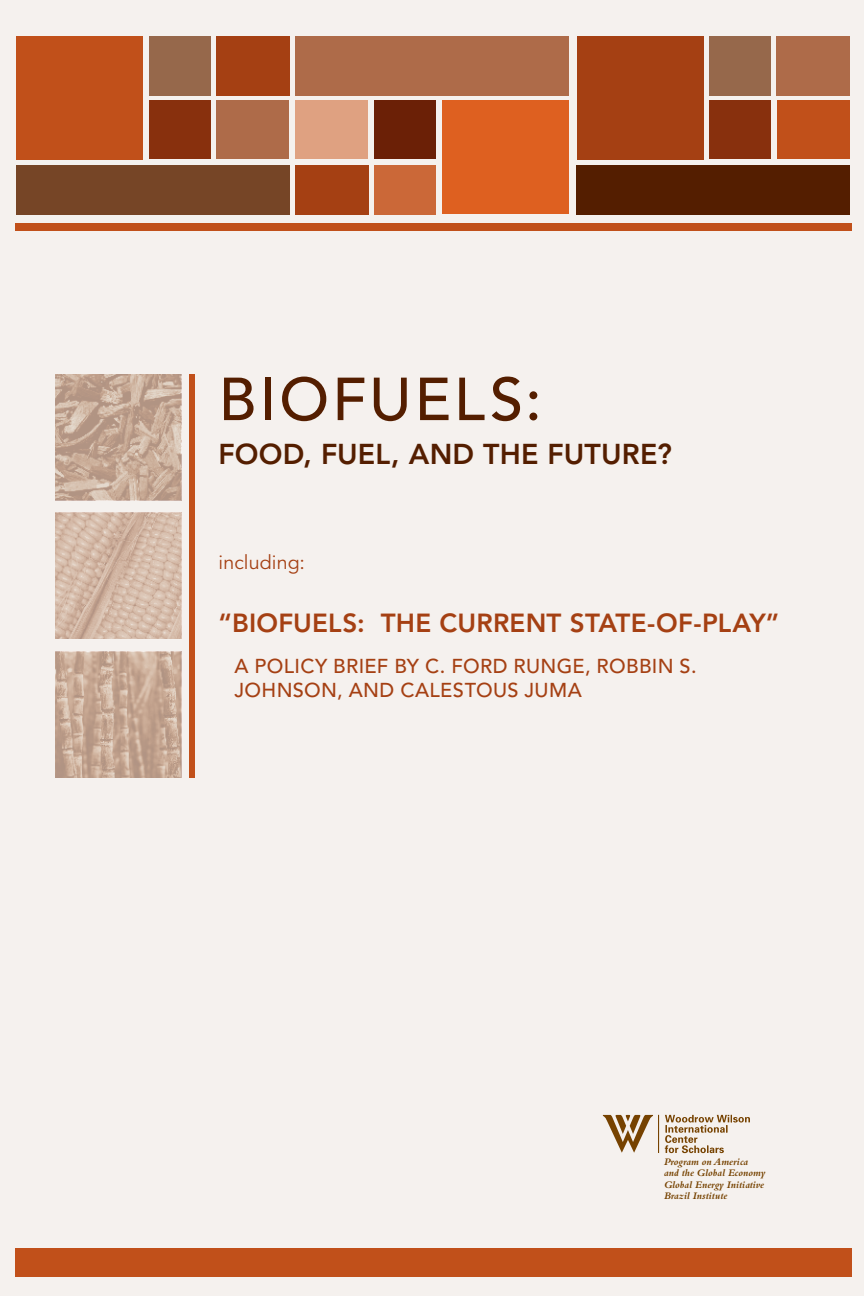
<style>
.page{position:relative;width:864px;height:1296px;background:#f5f1ee}
.page>*{position:absolute;margin:0;border:0;box-sizing:border-box;transform-origin:0 0}
.t1{font:500 60px "Avenir";letter-spacing:.05em;color:#541e00}
.t2{font:800 28.6px "Avenir";letter-spacing:.01em;color:#541e00}
.t3{font:800 26px "Avenir";letter-spacing:.01em;color:#a54013}
.t4{font:500 20px/24px "Avenir";letter-spacing:.015em;color:#a54013}
.t5{font:19.6px "Avenir";letter-spacing:.005em;color:#a54013}
.t6{font:italic 700 10.4px/11.4px "Bembo";color:#764200}
</style>
<div class="page">
<div style="left:16px;top:36px;width:126px;height:123px;background:#c1501a"></div>
<div style="left:16px;top:165px;width:273px;height:49px;background:#764526"></div>
<div style="left:149px;top:36px;width:61px;height:59px;background:#96684b"></div>
<div style="left:216px;top:36px;width:73px;height:59px;background:#a54013"></div>
<div style="left:149px;top:101px;width:61px;height:58px;background:#88300d"></div>
<div style="left:216px;top:101px;width:73px;height:58px;background:#ae6b49"></div>
<div style="left:442px;top:100px;width:126px;height:114px;background:#de6020"></div>
<div style="left:295px;top:36px;width:273px;height:59px;background:#ae6b49"></div>
<div style="left:374px;top:165px;width:61px;height:49px;background:#cb6838"></div>
<div style="left:295px;top:165px;width:73px;height:49px;background:#a54013"></div>
<div style="left:374px;top:100px;width:61px;height:59px;background:#6b2006"></div>
<div style="left:295px;top:100px;width:73px;height:59px;background:#dfa181"></div>
<div style="left:577px;top:36px;width:126px;height:123px;background:#a54013"></div>
<div style="left:577px;top:165px;width:273px;height:49px;background:#541e00"></div>
<div style="left:710px;top:36px;width:61px;height:59px;background:#96684b"></div>
<div style="left:777px;top:36px;width:73px;height:59px;background:#ae6b49"></div>
<div style="left:710px;top:101px;width:61px;height:58px;background:#88300d"></div>
<div style="left:777px;top:101px;width:73px;height:58px;background:#c1501a"></div>
<div style="left:15px;top:1248px;width:837px;height:29px;background:#c1501a"></div>
<div style="left:15px;top:224px;width:837px;height:7px;background:#c1501a"></div>
<svg style="left:665px;top:1115px;width:85px;height:38px"></svg>
<hr style="left:658px;top:1115px;width:1px;height:38px;background:#764200">
<svg style="left:603px;top:1115px;width:50px;height:38px"></svg>
<img style="left:55px;top:374px;width:126px;height:126px">
<img style="left:55px;top:513px;width:126px;height:126px">
<img style="left:55px;top:652px;width:126px;height:126px">
<div style="left:189px;top:374px;width:5px;height:404px;background:#c1501a"></div>
<p class="t1" style="left:219px;top:365px;width:325px">BIOFUELS:</p>
<p class="t2" style="left:219px;top:437px;width:402px">FOOD, FUEL, AND THE FUTURE</p>
<p class="t2" style="left:657px;top:437px;width:16px">?</p>
<p class="t5" style="left:219px;top:551px;width:88px">including:</p>
<p class="t3" style="left:219px;top:607px;width:562px">“BIOFUELS: THE CURRENT STATE-OF-PLAY”</p>
<p class="t4" style="left:235px;top:655px;width:464px">A POLICY BRIEF BY C. FORD RUNGE, ROBBIN S.<br>JOHNSON, AND CALESTOUS JUMA</p>
<p class="t6" style="left:664px;top:1156px;width:103px">Program on America and the Global Economy<br>Global Energy Initiative<br>Brazil Institute</p>
</div>
